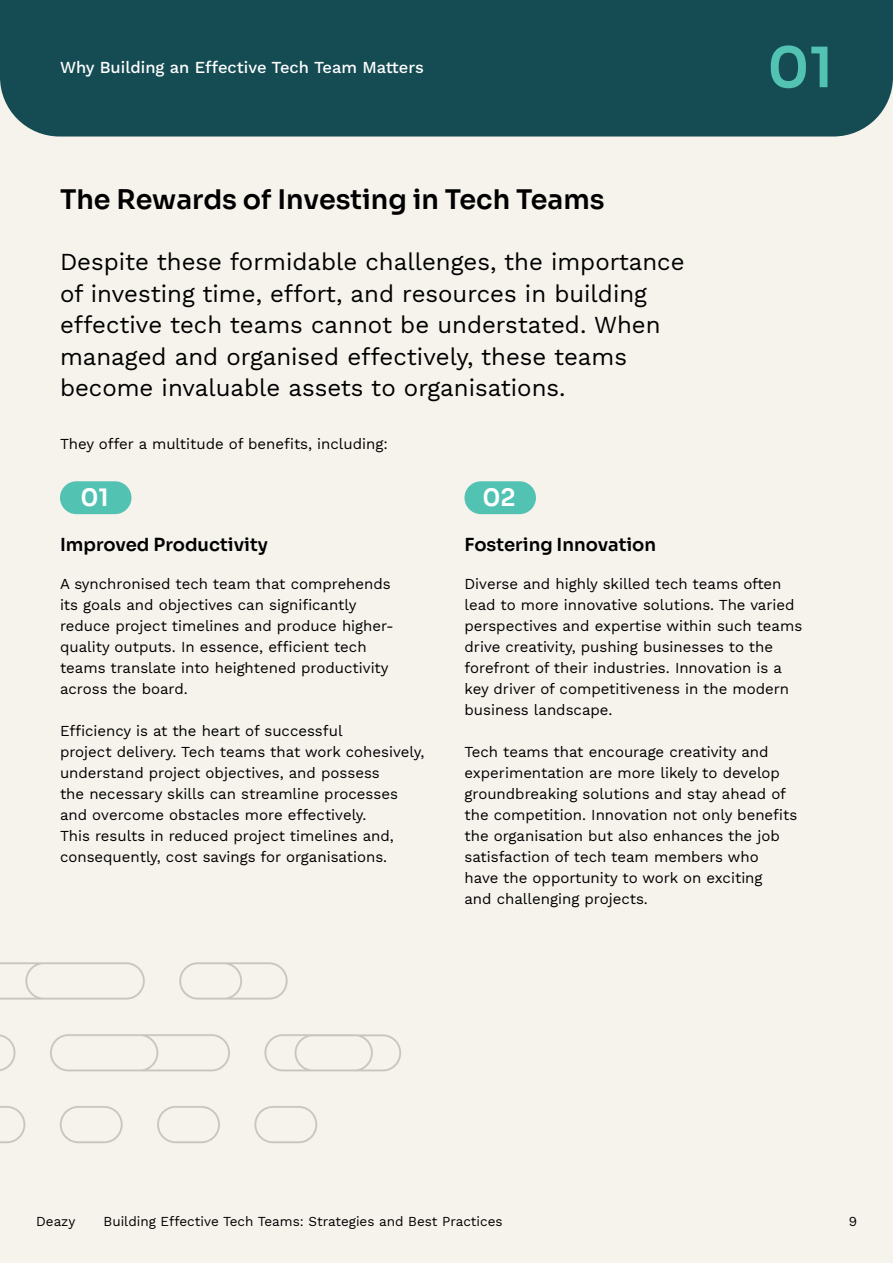
<style>
.page{position:relative;width:893px;height:1263px;background:#f6f2ec}
.page>*{position:absolute;margin:0;border:0;box-sizing:border-box;transform-origin:0 0}
.t1{font:55.5px "Sora";color:#52c2b2}
.t2{font:27px "Sora";color:#000}
.t3{font:24px/31.5px "Work Sans";color:#000}
.t4{font:24px "Sora";color:#fff}
.t5{font:18px "Sora";color:#000}
.t6{font:16.5px "Work Sans";color:#fff}
.t7{font:15px/21px "Work Sans";color:#000}
.t8{font:13.5px "Work Sans";color:#000}
</style>
<div class="page">
<div style="left:0;top:0;width:893px;height:137px;background:#154c54"></div>
<div style="left:60px;top:481px;width:71px;height:33px;background:#52c2b2;border-radius:16px"></div>
<div style="left:464px;top:481px;width:72px;height:33px;background:#52c2b2;border-radius:16px"></div>
<img style="left:0;top:962px;width:401px;height:182px">
<p class="t6" style="left:60px;top:55px;width:365px">Why Building an Effective Tech Team Matters</p>
<p class="t2" style="left:60px;top:177px;width:546px">The Rewards of Investing in Tech Teams</p>
<p class="t3" style="left:60px;top:245px;width:626px">Despite these formidable challenges, the importance of investing time, effort, and resources in building effective tech teams cannot be understated. When managed and organised effectively, these teams become invaluable assets to organisations.</p>
<p class="t7" style="left:60px;top:433px;width:329px">They offer a multitude of benefits, including:</p>
<p class="t4" style="left:80px;top:478px;width:30px">01</p>
<p class="t4" style="left:482px;top:478px;width:35px">02</p>
<p class="t1" style="left:767px;top:22px;width:67px">01</p>
<p class="t5" style="left:60px;top:530px;width:209px">Improved Productivity</p>
<p class="t5" style="left:464px;top:530px;width:193px">Fostering Innovation</p>
<p class="t7" style="left:60px;top:573px;width:335px">A synchronised tech team that comprehends its goals and objectives can significantly reduce project timelines and produce higher&shy;quality outputs. In essence, efficient tech teams translate into heightened productivity across the board.</p>
<p class="t7" style="left:60px;top:720px;width:366px">Efficiency is at the heart of successful<br>project delivery. Tech teams that work cohesively, understand project objectives, and possess<br>the necessary skills can streamline processes and overcome obstacles more effectively.<br>This results in reduced project timelines and, consequently, cost savings for organisations.</p>
<p class="t7" style="left:464px;top:573px;width:339px">Diverse and highly skilled tech teams often lead to more innovative solutions. The varied perspectives and expertise within such teams drive creativity, pushing businesses to the forefront of their industries. Innovation is a key driver of competitiveness in the modern business landscape.</p>
<p class="t7" style="left:464px;top:741px;width:334px">Tech teams that encourage creativity and experimentation are more likely to develop groundbreaking solutions and stay ahead of the competition. Innovation not only benefits the organisation but also enhances the job satisfaction of tech team members who<br>have the opportunity to work on exciting<br>and challenging projects.</p>
<p class="t8" style="left:36px;top:1211px;width:41px">Deazy</p>
<p class="t8" style="left:104px;top:1211px;width:401px">Building Effective Tech Teams: Strategies and Best Practices</p>
<p class="t8" style="left:849px;top:1211px;width:10px">9</p>
</div>
